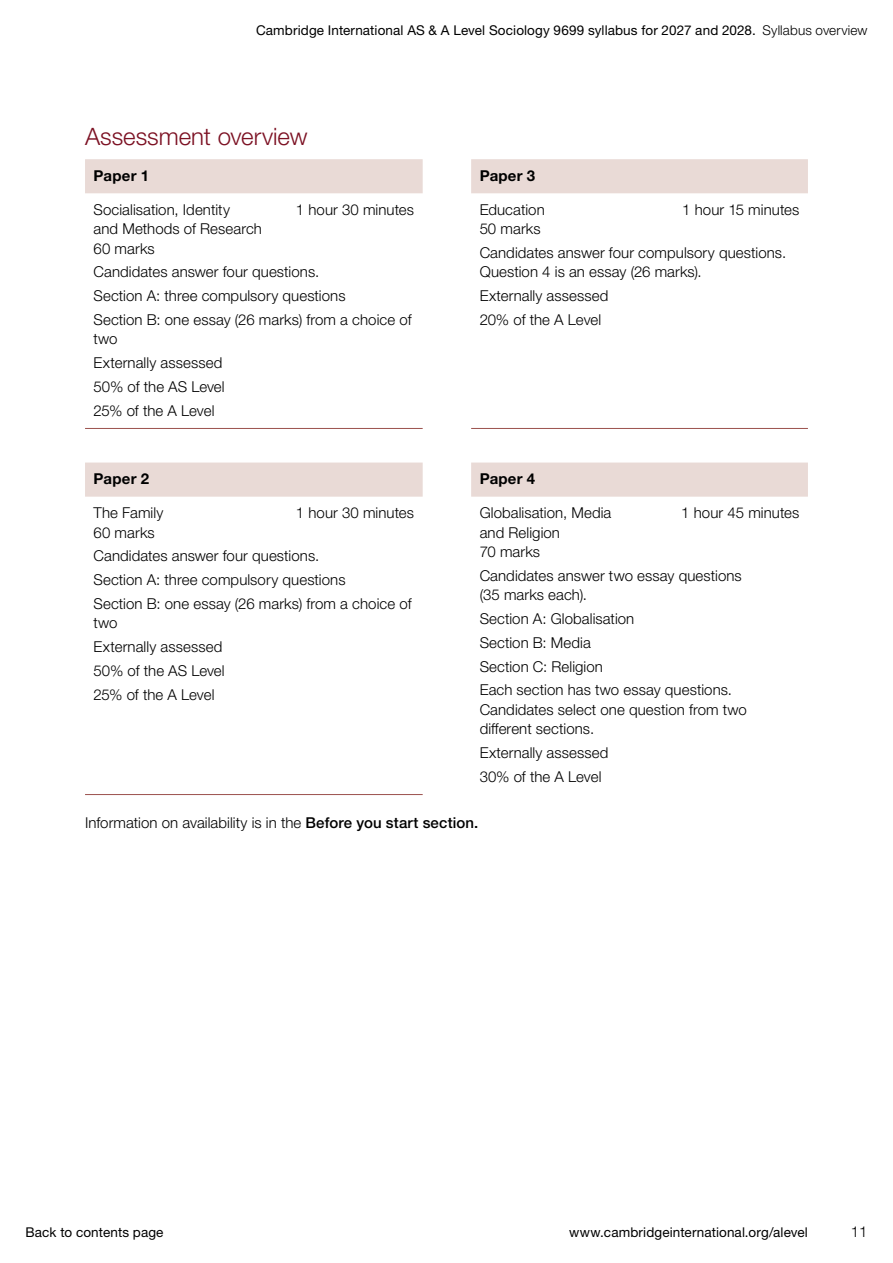
<style>
.page{position:relative;width:893px;height:1263px;background:#fff}
.page>*{position:absolute;margin:0;border:0;box-sizing:border-box;transform-origin:0 0}
.H2_Main_heading{font:300 24px "Helvetica Neue LTW1 G";color:#7c1123}
.First_para_before_bullets{font:300 15px/19.5px "Helvetica Neue LTW1 G";letter-spacing:.005em;color:#000}
.Body_text{font:300 15px "Helvetica Neue LTW1 G";letter-spacing:.005em;color:#000}
.Table_header_row{font:700 15px "Helvetica Neue LTW1 G";letter-spacing:.015em;color:#000}
.t1{font:13.5px "Helvetica Neue LTW1 G";letter-spacing:.01em;color:#000}
.s1{font-weight:300}
.s2{font-weight:500}
</style>
<div class="page">
<svg style="left:85px;top:159px;width:723px;height:338px"></svg>
<hr style="left:85px;top:794px;width:338px;height:1px;background:#9b514d">
<hr style="left:85px;top:428px;width:338px;height:1px;background:#9b514d">
<hr style="left:471px;top:428px;width:337px;height:1px;background:#9b514d">
<p class="t1" style="left:256px;top:22px;width:613px">Cambridge International AS &amp; A Level Sociology 9699 syllabus for 2027 and 2028. <span class="s1">Syllabus overview</span></p>
<h2 class="H2_Main_heading" style="left:85px;top:121px;width:224px">Assessment overview</h2>
<p class="Table_header_row" style="left:94px;top:166px;width:57px">Paper 1</p>
<p class="Table_header_row" style="left:480px;top:166px;width:57px">Paper 3</p>
<p class="First_para_before_bullets" style="left:94px;top:199px;width:138px">Socialisation, Identity</p>
<p class="First_para_before_bullets" style="left:296px;top:199px;width:120px">1 hour 30 minutes</p>
<p class="First_para_before_bullets" style="left:94px;top:219px;width:170px">and Methods of Research<br>60 marks</p>
<p class="First_para_before_bullets" style="left:94px;top:262px;width:227px">Candidates answer four questions.</p>
<p class="First_para_before_bullets" style="left:94px;top:286px;width:254px">Section A: three compulsory questions</p>
<p class="First_para_before_bullets" style="left:94px;top:310px;width:319px">Section B: one essay (26 marks) from a choice of two</p>
<p class="First_para_before_bullets" style="left:94px;top:353px;width:130px">Externally assessed</p>
<p class="First_para_before_bullets" style="left:94px;top:377px;width:133px">50% of the AS Level</p>
<p class="First_para_before_bullets" style="left:94px;top:401px;width:122px">25% of the A Level</p>
<p class="First_para_before_bullets" style="left:480px;top:199px;width:67px">Education</p>
<p class="First_para_before_bullets" style="left:682px;top:199px;width:119px">1 hour 15 minutes</p>
<p class="First_para_before_bullets" style="left:480px;top:219px;width:62px">50 marks</p>
<p class="First_para_before_bullets" style="left:480px;top:243px;width:308px">Candidates answer four compulsory questions.<br>Question 4 is an essay (26 marks).</p>
<p class="First_para_before_bullets" style="left:480px;top:286px;width:130px">Externally assessed</p>
<p class="First_para_before_bullets" style="left:480px;top:310px;width:123px">20% of the A Level</p>
<p class="Table_header_row" style="left:94px;top:469px;width:57px">Paper 2</p>
<p class="Table_header_row" style="left:480px;top:469px;width:57px">Paper 4</p>
<p class="First_para_before_bullets" style="left:94px;top:503px;width:71px">The Family</p>
<p class="First_para_before_bullets" style="left:296px;top:503px;width:120px">1 hour 30 minutes</p>
<p class="First_para_before_bullets" style="left:94px;top:522px;width:63px">60 marks</p>
<p class="First_para_before_bullets" style="left:94px;top:546px;width:227px">Candidates answer four questions.</p>
<p class="First_para_before_bullets" style="left:94px;top:570px;width:254px">Section A: three compulsory questions</p>
<p class="First_para_before_bullets" style="left:94px;top:594px;width:319px">Section B: one essay (26 marks) from a choice of two</p>
<p class="First_para_before_bullets" style="left:94px;top:637px;width:130px">Externally assessed</p>
<p class="First_para_before_bullets" style="left:94px;top:661px;width:133px">50% of the AS Level</p>
<p class="First_para_before_bullets" style="left:94px;top:684px;width:122px">25% of the A Level</p>
<p class="First_para_before_bullets" style="left:480px;top:503px;width:133px">Globalisation, Media</p>
<p class="First_para_before_bullets" style="left:681px;top:503px;width:120px">1 hour 45 minutes</p>
<p class="First_para_before_bullets" style="left:480px;top:522px;width:82px">and Religion<br>70 marks</p>
<p class="First_para_before_bullets" style="left:480px;top:566px;width:264px">Candidates answer two essay questions (35 marks each).</p>
<p class="First_para_before_bullets" style="left:480px;top:609px;width:156px">Section A: Globalisation</p>
<p class="First_para_before_bullets" style="left:480px;top:633px;width:113px">Section B: Media</p>
<p class="First_para_before_bullets" style="left:480px;top:656px;width:125px">Section C: Religion</p>
<p class="First_para_before_bullets" style="left:480px;top:680px;width:269px">Each section has two essay questions.<br>Candidates select one question from two different sections.</p>
<p class="First_para_before_bullets" style="left:480px;top:743px;width:130px">Externally assessed</p>
<p class="First_para_before_bullets" style="left:480px;top:767px;width:123px">30% of the A Level</p>
<p class="Body_text" style="left:85px;top:813px;width:395px">Information on availability is in the <span class="s2">Before you start section.</span></p>
<p class="t1" style="left:26px;top:1224px;width:140px">Back to contents page</p>
<p class="t1" style="left:569px;top:1224px;width:240px">www.cambridgeinternational.org/alevel</p>
<p class="First_para_before_bullets" style="left:851px;top:1222px;width:18px">11</p>
</div>
